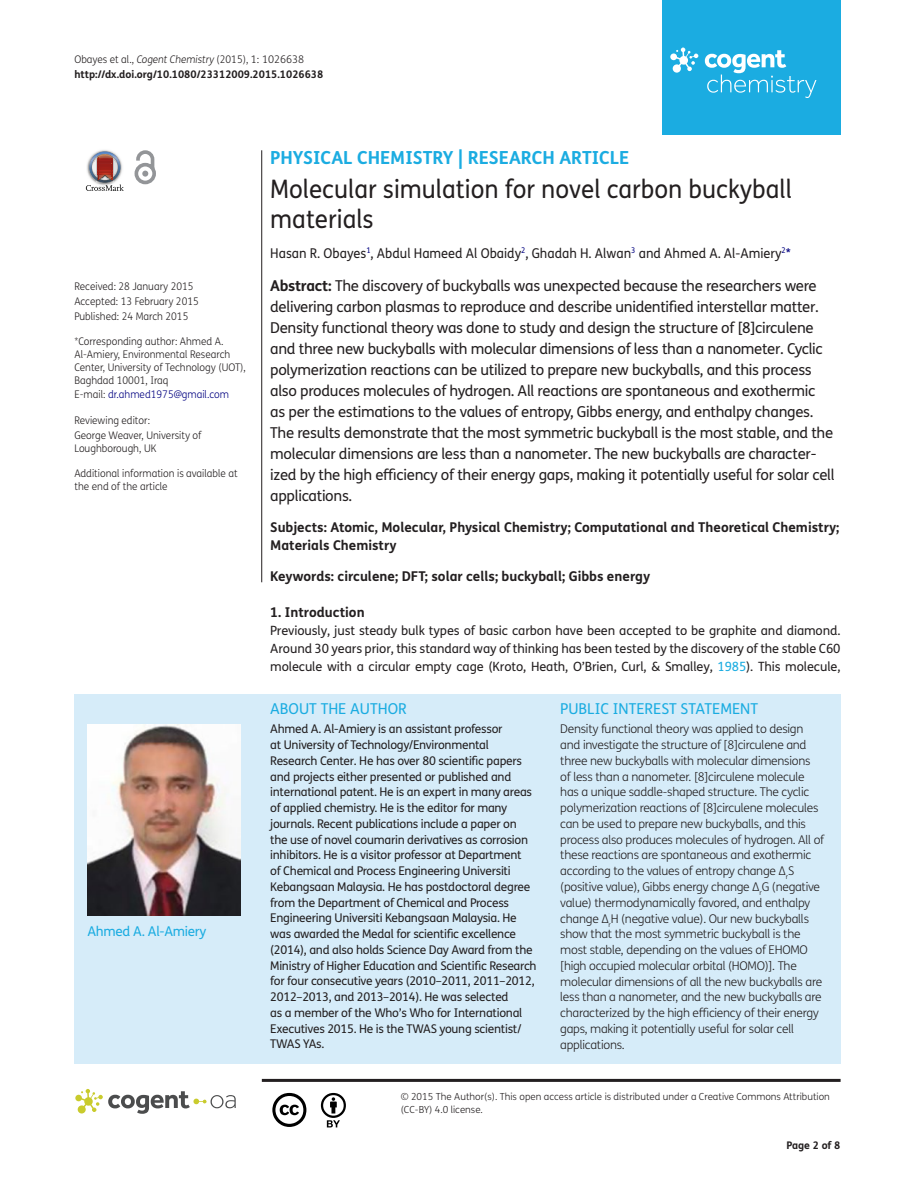
<style>
.page{position:relative;width:915px;height:1191px;background:#fff}
.page>*{position:absolute;margin:0;border:0;box-sizing:border-box;transform-origin:0 0}
.t1{font:25.5px/30px "FS Me Pro";color:#231f20;scale:.95 1}
.t2{font:700 18px "FS Me Pro";color:#1bace1}
.t3{font:15px/21px "FS Me Pro";letter-spacing:-.02em;color:#231f20}
.t4{font:15px "FS Me Pro";color:#1bace1}
.t5{font:700 13.5px/18px "FS Me Pro";color:#231f20}
.t6{font:13.5px "FS Me Pro";color:#231f20;scale:.95 1}
.t7{font:13.5px "FS Me Pro";letter-spacing:-.02em;color:#1bace1}
.t8{font:12.75px/18px "FS Me Pro";letter-spacing:-.01em;color:#231f20;text-align:justify}
.t9{font:300 12px/15.8px "FS Me Pro";letter-spacing:-.02em;color:#231f20}
.t10{font:12px/15.8px "FS Me Pro";letter-spacing:-.02em;color:#231f20}
.t11{font:300 10.5px/12.8px "FS Me Pro";color:#231f20;scale:.95 1}
.t12{font:700 10.5px/15px "FS Me Pro";color:#231f20}
.t13{font:300 10.5px "FS Me Pro";color:#000080;scale:.95 1}
.t14{font:300 9.75px/12.8px "FS Me Pro";color:#231f20}
.s1{font-weight:300}
.s2{font-weight:300;font-style:italic}
.s3{color:#231f20}
.s4{color:#000080}
.s5{font-weight:700}
.s6{color:#1bace1}
</style>
<div class="page">
<div style="left:661px;top:0;width:179px;height:134px;background:#1bace1"></div>
<svg style="left:670px;top:48px;width:28px;height:25px"></svg>
<svg style="left:704px;top:50px;width:112px;height:48px"></svg>
<div style="left:74px;top:694px;width:766px;height:369px;background:#d6ecf9"></div>
<svg style="left:86px;top:151px;width:38px;height:40px"></svg>
<svg style="left:134px;top:150px;width:22px;height:34px"></svg>
<hr style="left:261px;top:150px;width:1px;height:432px;background:#231f20">
<hr style="left:262px;top:1078px;width:578px;height:3px;background:#231f20">
<svg style="left:75px;top:1089px;width:161px;height:24px"></svg>
<svg style="left:272px;top:1093px;width:34px;height:34px"></svg>
<svg style="left:321px;top:1093px;width:25px;height:34px"></svg>
<img style="left:87px;top:724px;width:153px;height:191px">
<p class="t12" style="left:74px;top:51px;width:250px"><span class="s1">Obayes et al.,</span> <span class="s2">Cogent Chemistry</span> <span class="s1">(2015), 1: 1026638 </span>http://dx.doi.org/10.1080/23312009.2015.1026638</p>
<p class="t11" style="left:74px;top:279px;width:132px;line-height:14.9px">Received: 28 January 2015<br>Accepted: 13 February 2015<br>Published: 24 March 2015</p>
<p class="t11" style="left:74px;top:335px;width:182px">*Corresponding author: Ahmed A.<br>Al-Amiery, Environmental Research<br>Center, University of Technology (UOT),<br>Baghdad 10001, Iraq</p>
<p class="t13" style="left:74px;top:387px;width:164px"><span class="s3">E-mail:</span> dr.ahmed1975@gmail.com</p>
<p class="t11" style="left:74px;top:412px;width:135px;line-height:14.9px">Reviewing editor:<br>George Weaver, University of</p>
<p class="t11" style="left:74px;top:441px;width:88px">Loughborough, UK</p>
<p class="t11" style="left:74px;top:467px;width:173px">Additional information is available at the end of the article</p>
<p class="t7" style="left:87px;top:922px;width:120px">Ahmed A. Al-Amiery</p>
<h2 class="t2" style="left:270px;top:143px;width:360px">PHYSICAL CHEMISTRY | RESEARCH ARTICLE</h2>
<h1 class="t1" style="left:270px;top:174px;width:550px">Molecular simulation for novel carbon buckyball materials</h1>
<p class="t6" style="left:270px;top:243px;width:549px">Hasan R. Obayes<sup>1</sup>, Abdul Hameed Al Obaidy<sup>2</sup>, Ghadah H. Alwan<sup>3</sup> and Ahmed A. Al-Amiery<sup>2</sup><span class="s4">*</span></p>
<p class="t3" style="left:270px;top:275px;width:565px"><span class="s5">Abstract:</span> The discovery of buckyballs was unexpected because the researchers were delivering carbon plasmas to reproduce and describe unidentified interstellar matter.<br>Density functional theory was done to study and design the structure of [8]circulene and three new buckyballs with molecular dimensions of less than a nanometer. Cyclic polymerization reactions can be utilized to prepare new buckyballs, and this process also produces molecules of hydrogen. All reactions are spontaneous and exothermic<br>as per the estimations to the values of entropy, Gibbs energy, and enthalpy changes.<br>The results demonstrate that the most symmetric buckyball is the most stable, and the molecular dimensions are less than a nanometer. The new buckyballs are character&shy;ized by the high efficiency of their energy gaps, making it potentially useful for solar cell applications.</p>
<p class="t5" style="left:270px;top:518px;width:570px">Subjects: Atomic, Molecular, Physical Chemistry; Computational and Theoretical Chemistry;<br>Materials Chemistry</p>
<p class="t5" style="left:270px;top:566px;width:381px">Keywords: circulene; DFT; solar cells; buckyball; Gibbs energy</p>
<p class="t5" style="left:270px;top:602px;width:96px">1. Introduction</p>
<p class="t8" style="left:270px;top:621px;width:571px">Previously, just steady bulk types of basic carbon have been accepted to be graphite and diamond.<br>Around 30 years prior, this standard way of thinking has been tested by the discovery of the stable C60 molecule with a circular empty cage (Kroto, Heath, O’Brien, Curl, &amp; Smalley, <span class="s6">1985</span>). This molecule,</p>
<p class="t4" style="left:270px;top:698px;width:138px">ABOUT THE AUTHOR</p>
<p class="t10" style="left:270px;top:721px;width:268px">Ahmed A. Al-Amiery is an assistant professor<br>at University of Technology/Environmental Research Center. He has over 80 scientific papers and projects either presented or published and international patent. He is an expert in many areas of applied chemistry. He is the editor for many journals. Recent publications include a paper on the use of novel coumarin derivatives as corrosion inhibitors. He is a visitor professor at Department<br>of Chemical and Process Engineering Universiti Kebangsaan Malaysia. He has postdoctoral degree from the Department of Chemical and Process Engineering Universiti Kebangsaan Malaysia. He was awarded the Medal for scientific excellence (2014), and also holds Science Day Award from the Ministry of Higher Education and Scientific Research for four consecutive years (2010–2011, 2011–2012, 2012–2013, and 2013–2014). He was selected<br>as a member of the Who’s Who for International Executives 2015. He is the TWAS young scientist/ TWAS YAs.</p>
<p class="t4" style="left:560px;top:698px;width:199px">PUBLIC INTEREST STATEMENT</p>
<p class="t9" style="left:560px;top:721px;width:265px">Density functional theory was applied to design and investigate the structure of [8]circulene and three new buckyballs with molecular dimensions<br>of less than a nanometer. [8]circulene molecule has a unique saddle-shaped structure. The cyclic polymerization reactions of [8]circulene molecules can be used to prepare new buckyballs, and this process also produces molecules of hydrogen. All of these reactions are spontaneous and exothermic according to the values of entropy change Δ<sub>r</sub>S (positive value), Gibbs energy change Δ<sub>r</sub>G (negative value) thermodynamically favored, and enthalpy change Δ<sub>r</sub>H (negative value). Our new buckyballs show that the most symmetric buckyball is the most stable, depending on the values of EHOMO [high occupied molecular orbital (HOMO)]. The molecular dimensions of all the new buckyballs are less than a nanometer, and the new buckyballs are characterized by the high efficiency of their energy gaps, making it potentially useful for solar cell applications.</p>
<p class="t14" style="left:400px;top:1090px;width:430px">© 2015 The Author(s). This open access article is distributed under a Creative Commons Attribution (CC-BY) 4.0 license.</p>
<p class="t12" style="left:786px;top:1137px;width:56px">Page 2 of 8</p>
</div>
